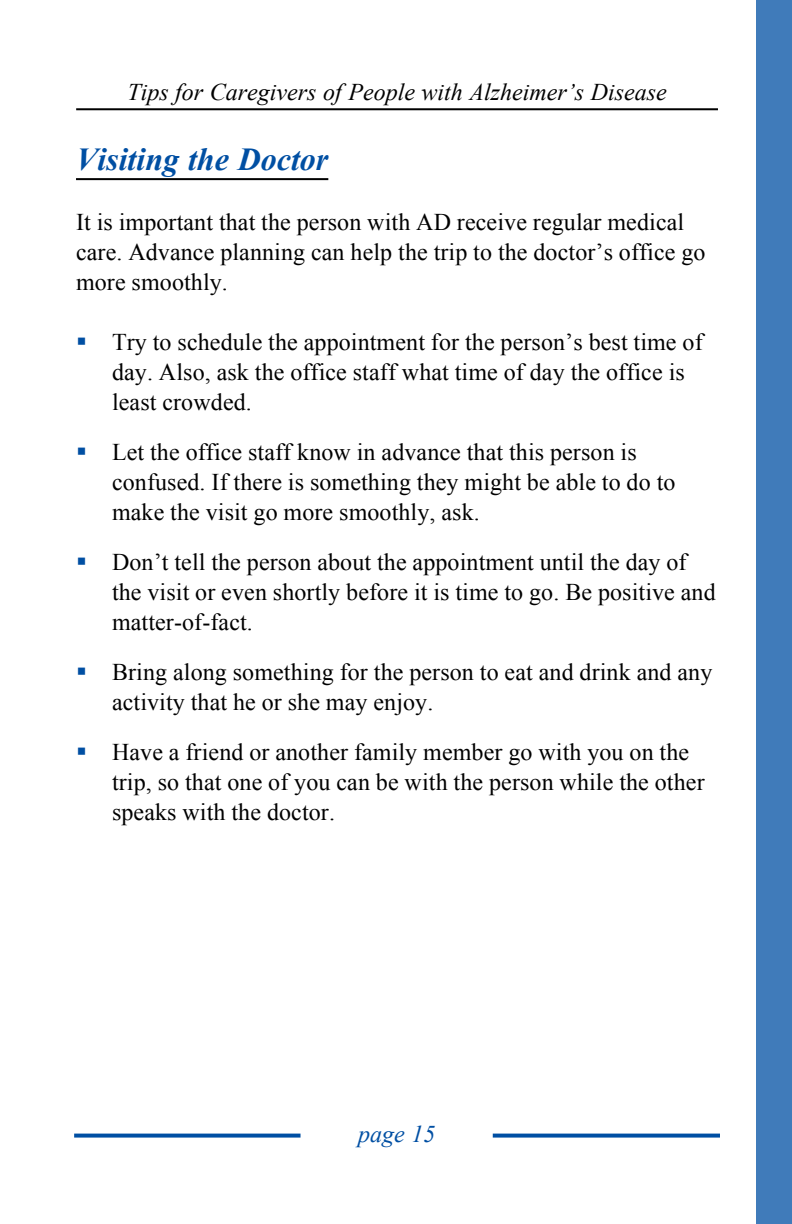
<style>
.page{position:relative;width:792px;height:1224px;background:#fff}
.page>*{position:absolute;margin:0;border:0;box-sizing:border-box;transform-origin:0 0}
.t1{font:italic 700 32px "Times New Roman";color:#004fa3}
.t2{font:24px/30px "Times New Roman";letter-spacing:.005em;color:#000}
.t3{font:italic 24px "Times New Roman";color:#000}
.t4{font:italic 24px "Times New Roman";color:#004fa3}
.s1{color:#004fa3}
</style>
<div class="page">
<hr style="left:76px;top:178px;width:252px;height:2px;background:#000">
<svg style="left:74px;top:1134px;width:227px;height:4px"></svg>
<svg style="left:493px;top:1134px;width:227px;height:4px"></svg>
<hr style="left:76px;top:108px;width:642px;height:2px;background:#000">
<div style="left:756px;top:0;width:36px;height:1224px;background:#407bba"></div>
<p class="t3" style="left:127px;top:76px;width:541px">Tips for Caregivers of People with Alzheimer’s Disease</p>
<h1 class="t1" style="left:76px;top:137px;width:254px">Visiting the Doctor</h1>
<p class="t2" style="left:76px;top:207px;width:631px">It is important that the person with AD receive regular medical care. Advance planning can help the trip to the doctor’s office go more smoothly.</p>
<p class="t2" style="left:112px;top:327px;width:592px;text-indent:-36px"><span class="s1">▪</span> Try to schedule the appointment for the person’s best time of day. Also, ask the office staff what time of day the office is least crowded.</p>
<p class="t2" style="left:112px;top:437px;width:565px;text-indent:-36px"><span class="s1">▪</span> Let the office staff know in advance that this person is confused. If there is something they might be able to do to make the visit go more smoothly, ask.</p>
<p class="t2" style="left:112px;top:547px;width:605px;text-indent:-36px"><span class="s1">▪</span> Don’t tell the person about the appointment until the day of the visit or even shortly before it is time to go. Be positive and matter-of-fact.</p>
<p class="t2" style="left:112px;top:657px;width:602px;text-indent:-36px"><span class="s1">▪</span> Bring along something for the person to eat and drink and any activity that he or she may enjoy.</p>
<p class="t2" style="left:112px;top:737px;width:594px;text-indent:-36px"><span class="s1">▪</span> Have a friend or another family member go with you on the trip, so that one of you can be with the person while the other speaks with the doctor.</p>
<p class="t4" style="left:358px;top:1117px;width:79px">page 15</p>
</div>
